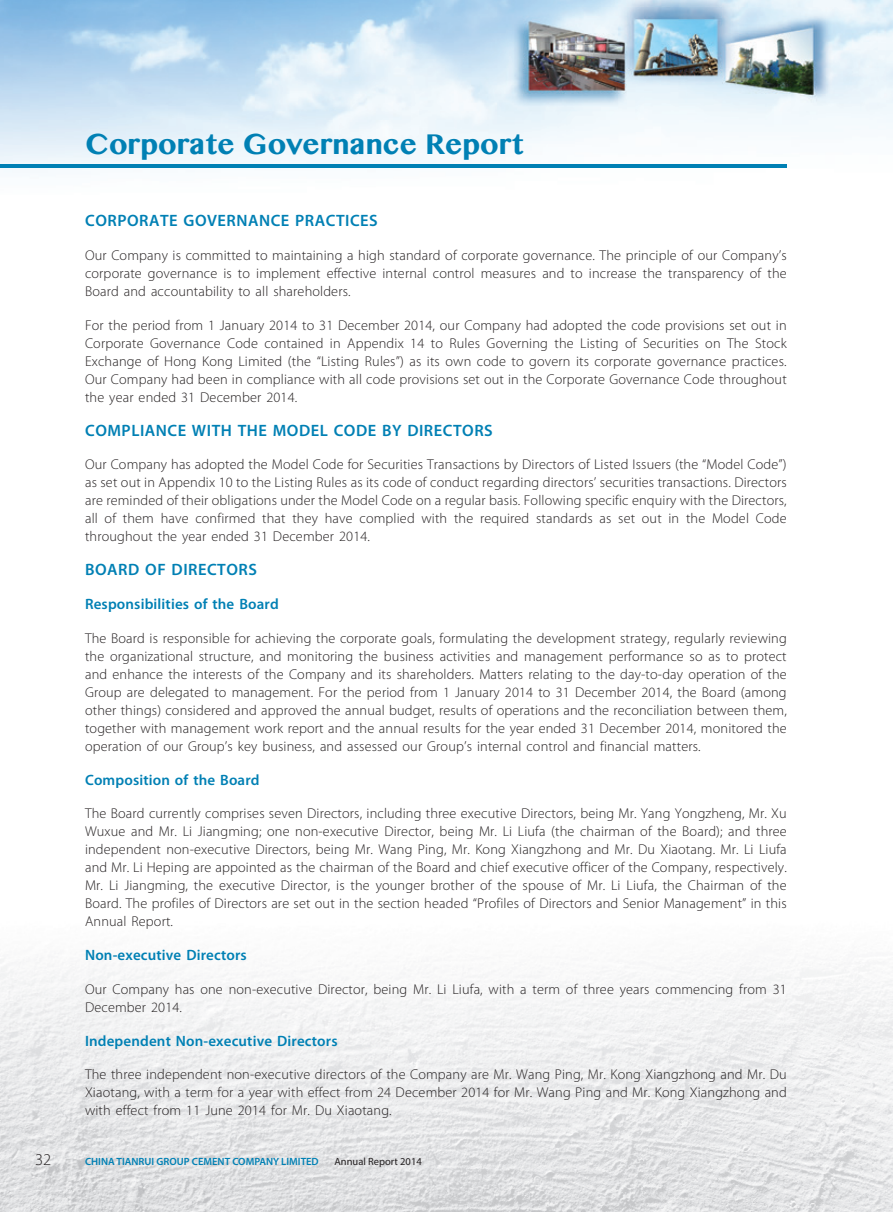
<style>
.page{position:relative;width:893px;height:1212px;background:#fff}
.page>*{position:absolute;margin:0;border:0;box-sizing:border-box;transform-origin:0 0}
.t1{font:700 28.5px "Myanmar MN";color:#0080b4}
._03_H1{font:600 16.5px "Myriad Pro";letter-spacing:.03em;color:#0080b4}
.t2{font:300 16.5px "Myriad Pro";color:#231f20}
._04___H2{font:600 15px "Myriad Pro";letter-spacing:.01em;color:#0080b4}
._01_Body_Text{font:300 14.25px/18px "Myriad Pro";letter-spacing:.01em;color:#231f20;text-align:justify}
.t3{font:600 10.5px "Myriad Pro";color:#0080b4}
.t4{font:10.5px "Myriad Pro";color:#231f20}
</style>
<div class="page">
<img style="left:0;top:0;width:893px;height:172px">
<img style="left:0;top:956px;width:893px;height:256px">
<hr style="left:0;top:164px;width:787px;height:3px;background:#0080b4">
<h1 class="t1" style="left:85px;top:127px;width:440px">Corporate Governance Report</h1>
<p class="_03_H1" style="left:85px;top:212px;width:294px">CORPORATE GOVERNANCE PRACTICES</p>
<p class="_01_Body_Text" style="left:85px;top:247px;width:703px">Our Company is committed to maintaining a high standard of corporate governance. The principle of our Company’s corporate governance is to implement effective internal control measures and to increase the transparency of the Board and accountability to all shareholders.</p>
<p class="_01_Body_Text" style="left:85px;top:316px;width:703px">For the period from 1 January 2014 to 31 December 2014, our Company had adopted the code provisions set out in Corporate Governance Code contained in Appendix 14 to Rules Governing the Listing of Securities on The Stock Exchange of Hong Kong Limited (the “Listing Rules”) as its own code to govern its corporate governance practices.<br>Our Company had been in compliance with all code provisions set out in the Corporate Governance Code throughout the year ended 31 December 2014.</p>
<p class="_03_H1" style="left:85px;top:421px;width:409px">COMPLIANCE WITH THE MODEL CODE BY DIRECTORS</p>
<p class="_01_Body_Text" style="left:85px;top:456px;width:703px">Our Company has adopted the Model Code for Securities Transactions by Directors of Listed Issuers (the “Model Code”) as set out in Appendix 10 to the Listing Rules as its code of conduct regarding directors’ securities transactions. Directors are reminded of their obligations under the Model Code on a regular basis. Following specific enquiry with the Directors, all of them have confirmed that they have complied with the required standards as set out in the Model Code throughout the year ended 31 December 2014.</p>
<p class="_03_H1" style="left:85px;top:560px;width:173px">BOARD OF DIRECTORS</p>
<p class="_04___H2" style="left:85px;top:596px;width:195px">Responsibilities of the Board</p>
<p class="_01_Body_Text" style="left:85px;top:629px;width:703px">The Board is responsible for achieving the corporate goals, formulating the development strategy, regularly reviewing the organizational structure, and monitoring the business activities and management performance so as to protect and enhance the interests of the Company and its shareholders. Matters relating to the day-to-day operation of the Group are delegated to management. For the period from 1 January 2014 to 31 December 2014, the Board (among other things) considered and approved the annual budget, results of operations and the reconciliation between them, together with management work report and the annual results for the year ended 31 December 2014, monitored the operation of our Group’s key business, and assessed our Group’s internal control and financial matters.</p>
<p class="_04___H2" style="left:85px;top:771px;width:176px">Composition of the Board</p>
<p class="_01_Body_Text" style="left:85px;top:805px;width:703px">The Board currently comprises seven Directors, including three executive Directors, being Mr. Yang Yongzheng, Mr. Xu Wuxue and Mr. Li Jiangming; one non-executive Director, being Mr. Li Liufa (the chairman of the Board); and three independent non-executive Directors, being Mr. Wang Ping, Mr. Kong Xiangzhong and Mr. Du Xiaotang. Mr. Li Liufa and Mr. Li Heping are appointed as the chairman of the Board and chief executive officer of the Company, respectively.<br>Mr. Li Jiangming, the executive Director, is the younger brother of the spouse of Mr. Li Liufa, the Chairman of the Board. The profiles of Directors are set out in the section headed “Profiles of Directors and Senior Management” in this Annual Report.</p>
<p class="_04___H2" style="left:85px;top:947px;width:163px">Non-executive Directors</p>
<p class="_01_Body_Text" style="left:85px;top:980px;width:703px">Our Company has one non-executive Director, being Mr. Li Liufa, with a term of three years commencing from 31<br>December 2014.</p>
<p class="_04___H2" style="left:85px;top:1032px;width:254px">Independent Non-executive Directors</p>
<p class="_01_Body_Text" style="left:85px;top:1066px;width:703px">The three independent non-executive directors of the Company are Mr. Wang Ping, Mr. Kong Xiangzhong and Mr. Du Xiaotang, with a term for a year with effect from 24 December 2014 for Mr. Wang Ping and Mr. Kong Xiangzhong and with effect from 11 June 2014 for Mr. Du Xiaotang.</p>
<p class="t2" style="left:35px;top:1150px;width:18px">32</p>
<p class="t3" style="left:85px;top:1156px;width:235px">CHINA TIANRUI GROUP CEMENT COMPANY LIMITED</p>
<p class="t4" style="left:335px;top:1155px;width:89px">Annual Report 2014</p>
</div>
